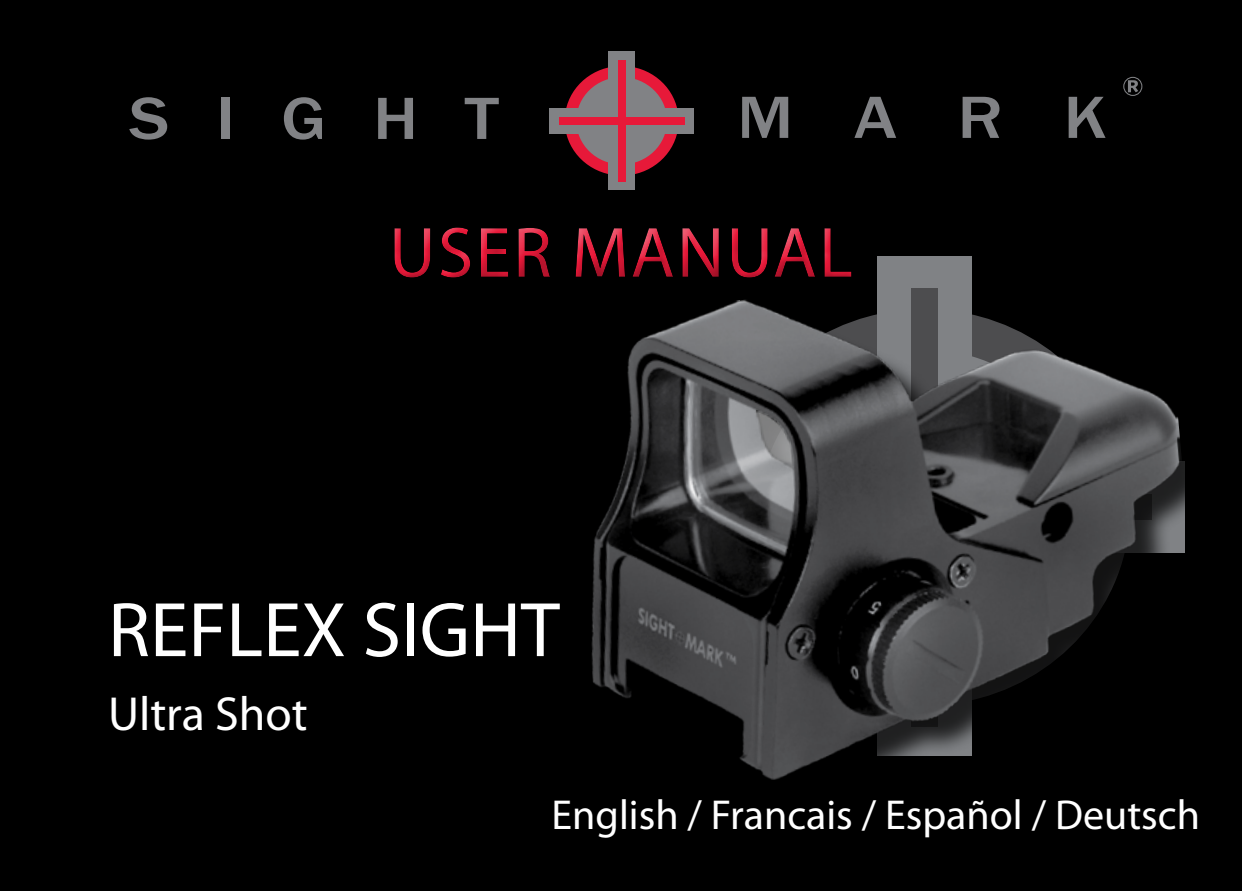
<style>
.page{position:relative;width:1242px;height:891px;background:#000}
.page>*{position:absolute;margin:0;border:0;box-sizing:border-box;transform-origin:0 0}
.t1{font:78px "Myriad Pro";color:#fff}
.t2{font:72px "Myriad Pro";letter-spacing:.03em;color:#e71939}
.t3{font:48px "Myriad Pro";color:#fff}
.t4{font:42px "Myriad Pro";color:#fff}
</style>
<div class="page">
<svg style="left:129px;top:97px;width:38px;height:43px"></svg>
<div style="left:221px;top:98px;width:8px;height:41px;background:#818285"></div>
<svg style="left:284px;top:97px;width:38px;height:43px"></svg>
<svg style="left:378px;top:98px;width:35px;height:41px"></svg>
<svg style="left:465px;top:98px;width:34px;height:41px"></svg>
<svg style="left:742px;top:97px;width:46px;height:41px"></svg>
<svg style="left:854px;top:97px;width:42px;height:41px"></svg>
<svg style="left:963px;top:97px;width:36px;height:41px"></svg>
<svg style="left:1069px;top:97px;width:37px;height:41px"></svg>
<svg style="left:566px;top:66px;width:43px;height:42px"></svg>
<svg style="left:635px;top:67px;width:42px;height:41px"></svg>
<svg style="left:635px;top:133px;width:43px;height:41px"></svg>
<svg style="left:565px;top:133px;width:44px;height:42px"></svg>
<div style="left:576px;top:77px;width:91px;height:87px;background:#818285;border-radius:50%"></div>
<div style="left:609px;top:51px;width:26px;height:139px;background:#818285"></div>
<div style="left:550px;top:108px;width:144px;height:25px;background:#818285"></div>
<div style="left:618px;top:60px;width:7px;height:121px;background:#e71939"></div>
<div style="left:559px;top:117px;width:126px;height:7px;background:#e71939"></div>
<div style="left:1123px;top:77px;width:19px;height:19px;border:1px solid #818285;border-radius:50%"></div>
<svg style="left:1128px;top:80px;width:10px;height:12px"></svg>
<img style="left:591px;top:263px;width:594px;height:517px">
<h2 class="t2" style="left:389px;top:208px;width:465px">USER MANUAL</h2>
<h1 class="t1" style="left:108px;top:582px;width:453px">REFLEX SIGHT</h1>
<p class="t3" style="left:108px;top:684px;width:201px">Ultra Shot</p>
<p class="t4" style="left:552px;top:789px;width:650px">English / Francais / Español / Deutsch</p>
</div>
